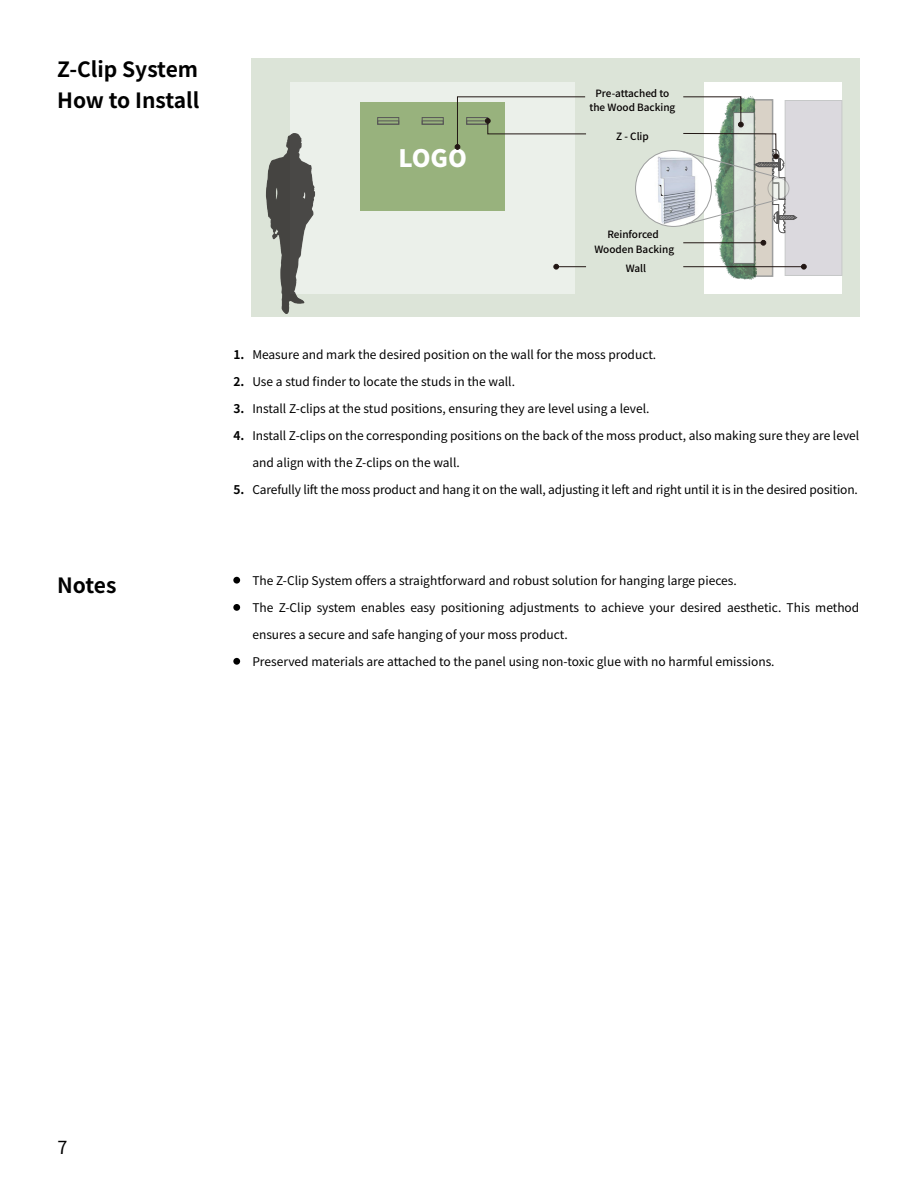
<style>
.page{position:relative;width:918px;height:1188px;background:#fff}
.page>*{position:absolute;margin:0;border:0;box-sizing:border-box;transform-origin:0 0}
.t1{font:800 24px "Source Han Sans CN";color:#fff}
.t2{font:700 21px/31.5px "Source Han Sans CN";color:#000}
.t3{font:18px "Source Han Sans CN";color:#000}
.t4{font:12px "Source Han Sans CN";color:#000}
.t5{font:700 12px "Source Han Sans CN";color:#000}
.t6{font:500 10.05px/14.7px "Source Han Sans CN";color:#040000;text-align:center}
</style>
<div class="page">
<div style="left:233px;top:577px;width:7px;height:7px;background:#000;border-radius:50%"></div>
<div style="left:233px;top:604px;width:7px;height:7px;background:#000;border-radius:50%"></div>
<div style="left:233px;top:658px;width:7px;height:7px;background:#000;border-radius:50%"></div>
<div style="left:251px;top:58px;width:608px;height:259px;background:#dce4d8"></div>
<div style="left:704px;top:82px;width:138px;height:212px;background:#fff"></div>
<div style="left:785px;top:100px;width:57px;height:176px;background:#dbd9de;border:1px solid #c6c8c8"></div>
<div style="left:753px;top:99px;width:20px;height:178px;background:#d9d2c7;border:2px solid #9d9e9e"></div>
<img style="left:714px;top:97px;width:42px;height:182px">
<div style="left:733px;top:112px;width:21px;height:152px;background:#dfe5e0;border:1px solid #717171"></div>
<div style="left:290px;top:82px;width:285px;height:212px;background:#ebf0ea"></div>
<div style="left:360px;top:102px;width:145px;height:109px;background:#98b27d"></div>
<div style="left:377px;top:117px;width:22px;height:8px;border:1px solid #585757"></div>
<div style="left:377px;top:121px;width:22px;height:4px;border:1px solid #585757"></div>
<div style="left:422px;top:117px;width:22px;height:8px;border:1px solid #585757"></div>
<div style="left:422px;top:121px;width:22px;height:4px;border:1px solid #585757"></div>
<img style="left:636px;top:151px;width:76px;height:76px;border-radius:38px">
<img style="left:265px;top:133px;width:51px;height:181px">
<svg style="left:554px;top:264px;width:5px;height:5px"></svg>
<svg style="left:801px;top:264px;width:6px;height:5px"></svg>
<svg style="left:761px;top:240px;width:5px;height:5px"></svg>
<hr style="left:556px;top:266px;width:30px;height:1px;background:#221714">
<hr style="left:683px;top:266px;width:120px;height:1px;background:#221714">
<hr style="left:683px;top:242px;width:80px;height:1px;background:#221714">
<svg style="left:683px;top:96px;width:61px;height:31px"></svg>
<svg style="left:455px;top:96px;width:131px;height:54px"></svg>
<svg style="left:681px;top:133px;width:116px;height:101px"></svg>
<h2 class="t2" style="left:57px;top:54px;width:144px">Z-Clip System<br>How to Install</h2>
<h2 class="t2" style="left:57px;top:570px;width:61px">Notes</h2>
<h1 class="t1" style="left:398px;top:144px;width:70px">LOGO</h1>
<p class="t6" style="left:589px;top:86px;width:87px">Pre-attached to the Wood Backing</p>
<p class="t6" style="left:616px;top:130px;width:34px">Z - Clip</p>
<p class="t6" style="left:594px;top:228px;width:81px">Reinforced<br>Wooden Backing</p>
<p class="t6" style="left:626px;top:261px;width:22px">Wall</p>
<p class="t5" style="left:233px;top:348px;width:12px">1.</p>
<p class="t5" style="left:233px;top:375px;width:12px">2.</p>
<p class="t5" style="left:233px;top:402px;width:12px">3.</p>
<p class="t5" style="left:233px;top:429px;width:12px">4.</p>
<p class="t5" style="left:233px;top:483px;width:12px">5.</p>
<p class="t4" style="left:252px;top:348px;width:405px">Measure and mark the desired position on the wall for the moss product.</p>
<p class="t4" style="left:252px;top:375px;width:264px">Use a stud finder to locate the studs in the wall.</p>
<p class="t4" style="left:252px;top:402px;width:399px">Install Z-clips at the stud positions, ensuring they are level using a level.</p>
<p class="t4" style="left:252px;top:429px;width:609px">Install Z-clips on the corresponding positions on the back of the moss product, also making sure they are level</p>
<p class="t4" style="left:252px;top:456px;width:209px">and align with the Z-clips on the wall.</p>
<p class="t4" style="left:252px;top:483px;width:607px">Carefully lift the moss product and hang it on the wall, adjusting it left and right until it is in the desired position.</p>
<p class="t4" style="left:252px;top:574px;width:486px">The Z-Clip System offers a straightforward and robust solution for hanging large pieces.</p>
<p class="t4" style="left:252px;top:601px;width:609px">The Z-Clip system enables easy positioning adjustments to achieve your desired aesthetic. This method</p>
<p class="t4" style="left:252px;top:628px;width:317px">ensures a secure and safe hanging of your moss product.</p>
<p class="t4" style="left:252px;top:655px;width:524px">Preserved materials are attached to the panel using non-toxic glue with no harmful emissions.</p>
<h3 class="t3" style="left:58px;top:1137px;width:11px">7</h3>
</div>
